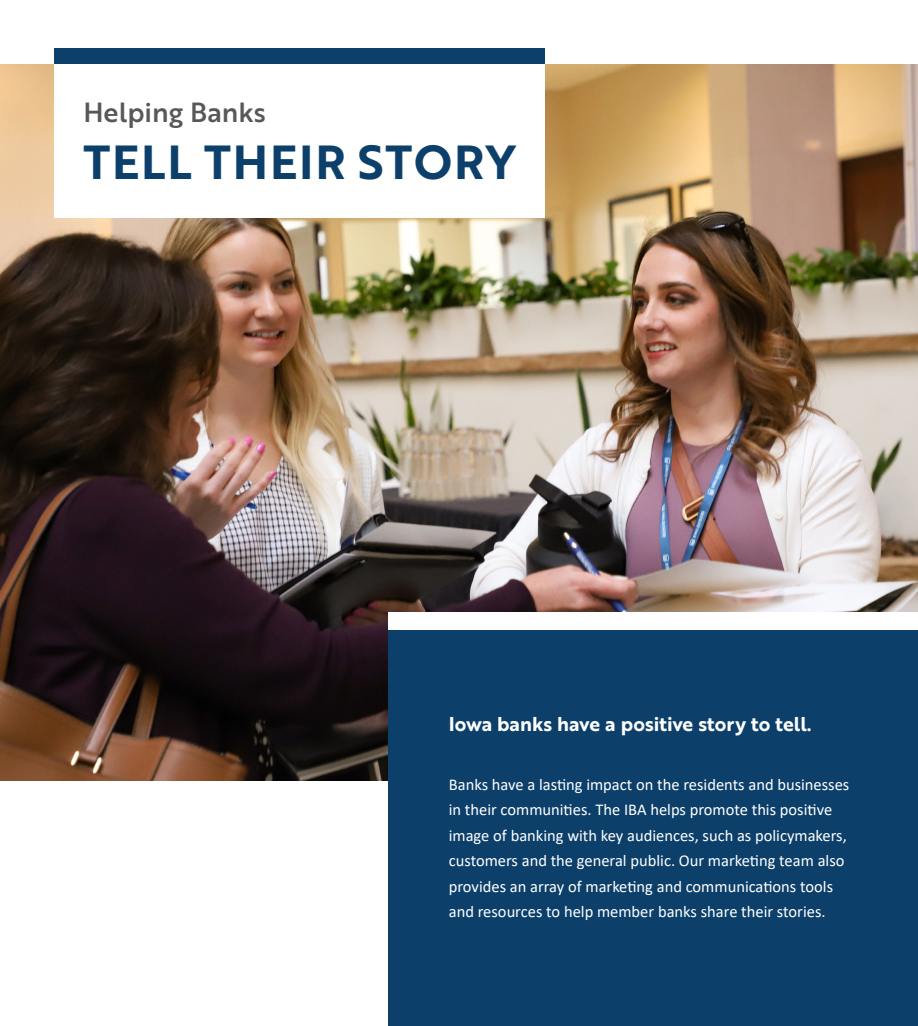
<style>
.page{position:relative;width:918px;height:1026px;background:#fff}
.page>*{position:absolute;margin:0;border:0;box-sizing:border-box;transform-origin:0 0}
.t1{font:46.5px "Brother 1816 Bold";letter-spacing:.04em;color:#0c3f6a}
.t2{font:27px "Brother 1816 Medium";color:#57585a}
.t3{font:19.5px "Brother 1816 Bold";color:#fff}
.t4{font:16.5px/25.5px "Calibri";color:#fff}
</style>
<div class="page">
<img style="left:0;top:64px;width:918px;height:716px">
<div style="left:389px;top:612px;width:529px;height:414px;background:#0c3f6a"></div>
<div style="left:54px;top:48px;width:490px;height:170px;background:#fff"></div>
<div style="left:54px;top:48px;width:490px;height:15px;background:#0c3f6a"></div>
<div style="left:389px;top:612px;width:529px;height:18px;background:#fff"></div>
<p class="t2" style="left:83px;top:92px;width:184px">Helping Banks</p>
<p class="t1" style="left:83px;top:127px;width:434px">TELL THEIR STORY</p>
<p class="t3" style="left:449px;top:709px;width:364px">Iowa banks have a positive story to tell.</p>
<p class="t4" style="left:449px;top:771px;width:402px">Banks have a lasting impact on the residents and businesses in their communities. The IBA helps promote this positive image of banking with key audiences, such as policymakers, customers and the general public. Our marketing team also provides an array of marketing and communications tools and resources to help member banks share their stories.</p>
</div>
